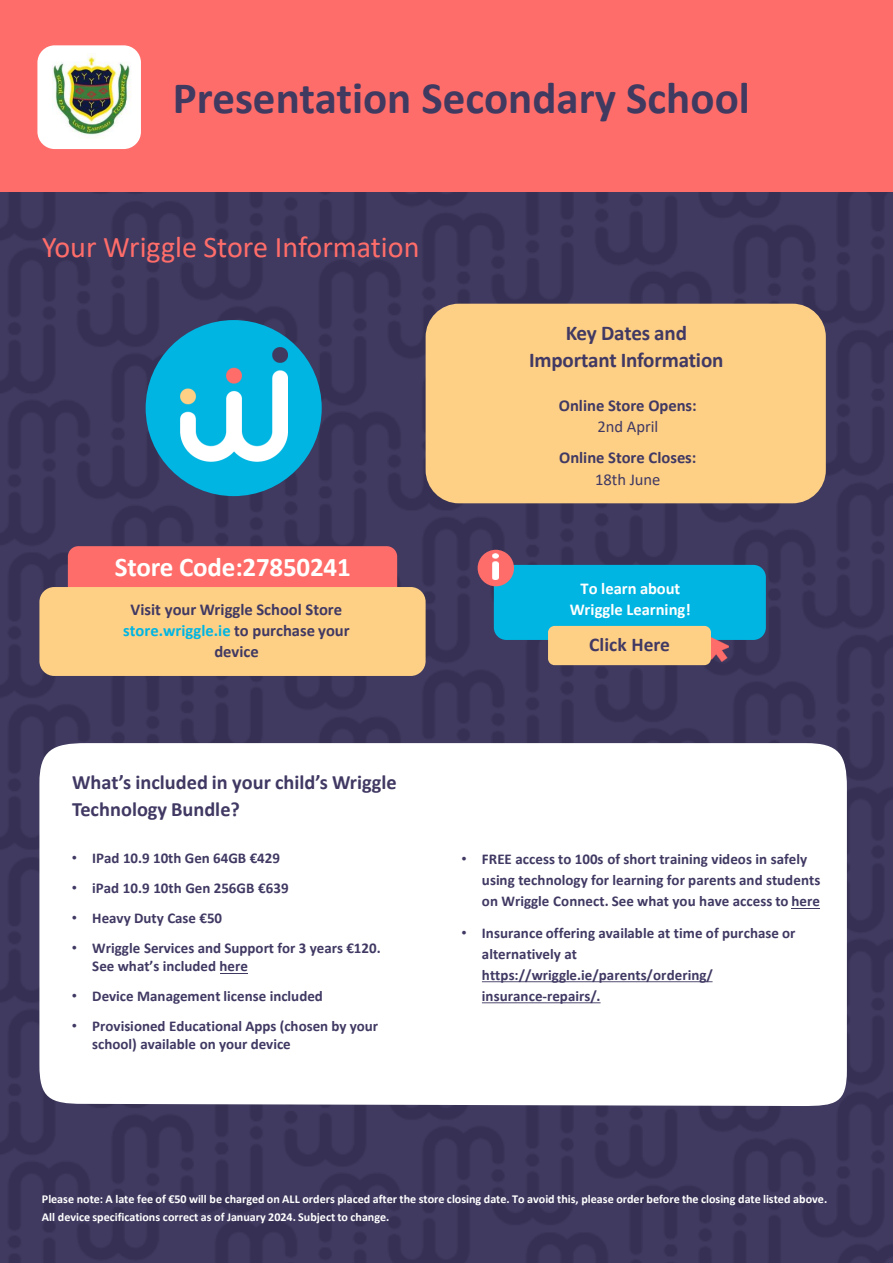
<style>
.page{position:relative;width:893px;height:1263px;background:#fff}
.page>*{position:absolute;margin:0;border:0;box-sizing:border-box;transform-origin:0 0}
.t1{font:700 45px "Calibri";color:#403a60}
.t2{font:30px "Calibri";color:#ff6d6a}
.t3{font:700 27px "Calibri";letter-spacing:-.005em;color:#fff}
.t4{font:700 21px/27px "Calibri";letter-spacing:-.01em;color:#413963;text-align:center}
.t5{font:700 20.4px/27px "Calibri";color:#413963}
.t6{font:700 19.5px "Calibri";color:#413963}
.t7{font:700 16.65px "Calibri";letter-spacing:-.005em;color:#413963}
.t8{font:700 16.5px/21px "Calibri";color:#413963;text-align:center}
.t9{font:700 16.5px/20.9px "Calibri";color:#fff;text-align:center}
.t10{font:16.5px "Calibri";color:#413963}
.t11{font:700 15px/21px "Calibri";color:#413963}
.t12{font:700 12.15px "Calibri";color:#fff}
.t13{font:700 12px "Calibri";color:#fff}
.s1{color:#00b5e3}
.s2{font-weight:400}
.s3{font-family:"Arial";font-weight:400}
</style>
<div class="page">
<img style="left:0;top:191px;width:893px;height:1072px">
<div style="left:0;top:0;width:893px;height:191px;background:#ff6d6a"></div>
<div style="left:37px;top:45px;width:104px;height:104px;background:#fff;border-radius:17px"></div>
<div style="left:146px;top:320px;width:176px;height:176px;background:#00b5e2;border-radius:50%"></div>
<img style="left:180px;top:347px;width:107px;height:115px">
<div style="left:426px;top:304px;width:400px;height:199px;background:#fdd086;border-radius:33px"></div>
<div style="left:68px;top:546px;width:329px;height:63px;background:#ff6d6a;border-radius:10px"></div>
<div style="left:39px;top:587px;width:387px;height:89px;background:#fdd086;border-radius:15px"></div>
<div style="left:494px;top:565px;width:272px;height:75px;background:#00b5e2;border-radius:13px"></div>
<img style="left:711px;top:637px;width:17px;height:24px">
<div style="left:548px;top:626px;width:163px;height:39px;background:#fdd086;border-radius:7px"></div>
<div style="left:478px;top:550px;width:36px;height:36px;background:#ff6d6a;border-radius:50%"></div>
<img style="left:493px;top:554px;width:5px;height:26px">
<svg style="left:39px;top:743px;width:808px;height:363px"></svg>
<svg style="left:791px;top:908px;width:29px;height:1px"></svg>
<svg style="left:482px;top:981px;width:230px;height:1px"></svg>
<svg style="left:482px;top:1002px;width:118px;height:1px"></svg>
<img style="left:52px;top:53px;width:79px;height:85px">
<svg style="left:220px;top:973px;width:27px;height:1px"></svg>
<p class="t1" style="left:173px;top:79px;width:578px">Presentation Secondary School</p>
<p class="t2" style="left:42px;top:235px;width:379px">Your Wriggle Store Information</p>
<p class="t3" style="left:115px;top:556px;width:237px">Store Code:27850241</p>
<p class="t7" style="left:131px;top:603px;width:213px">Visit your Wriggle School Store</p>
<p class="t8" style="left:123px;top:622px;width:228px"><span class="s1">store.wriggle.ie</span> to purchase your device</p>
<p class="t4" style="left:529px;top:322px;width:196px">Key Dates and<br>Important Information</p>
<p class="t7" style="left:559px;top:398px;width:139px">Online Store Opens:</p>
<p class="t10" style="left:597px;top:420px;width:63px">2nd April</p>
<p class="t8" style="left:559px;top:449px;width:139px">Online Store Closes:<br><span class="s2">18th June</span></p>
<p class="t9" style="left:570px;top:580px;width:123px">To learn about<br>Wriggle Learning!</p>
<p class="t6" style="left:589px;top:637px;width:82px">Click Here</p>
<p class="t5" style="left:72px;top:770px;width:326px">What’s included in your child’s Wriggle<br>Technology Bundle?</p>
<p class="t11" style="left:72px;top:847px;width:209px"><span class="s3">•</span> IPad 10.9 10th Gen 64GB €429</p>
<p class="t11" style="left:72px;top:878px;width:218px"><span class="s3">•</span> iPad 10.9 10th Gen 256GB €639</p>
<p class="t11" style="left:72px;top:908px;width:152px"><span class="s3">•</span> Heavy Duty Case €50</p>
<p class="t11" style="left:92px;top:940px;width:290px;line-height:18px;text-indent:-20px"><span class="s3">•</span> Wriggle Services and Support for 3 years €120.<br>See what’s included here</p>
<p class="t11" style="left:72px;top:986px;width:252px"><span class="s3">•</span> Device Management license included</p>
<p class="t11" style="left:92px;top:1018px;width:287px;line-height:18px;text-indent:-20px"><span class="s3">•</span> Provisioned Educational Apps (chosen by your school) available on your device</p>
<p class="t11" style="left:482px;top:850px;width:340px;text-indent:-20px"><span class="s3">•</span> FREE access to 100s of short training videos in safely using technology for learning for parents and students on Wriggle Connect. See what you have access to here</p>
<p class="t11" style="left:482px;top:924px;width:315px;text-indent:-20px"><span class="s3">•</span> Insurance offering available at time of purchase or alternatively at https://wriggle.ie/parents/ordering/ insurance-repairs/.</p>
<p class="t12" style="left:42px;top:1194px;width:787px">Please note: A late fee of €50 will be charged on ALL orders placed after the store closing date. To avoid this, please order before the closing date listed above.</p>
<p class="t13" style="left:42px;top:1212px;width:349px">All device specifications correct as of January 2024. Subject to change.</p>
</div>
